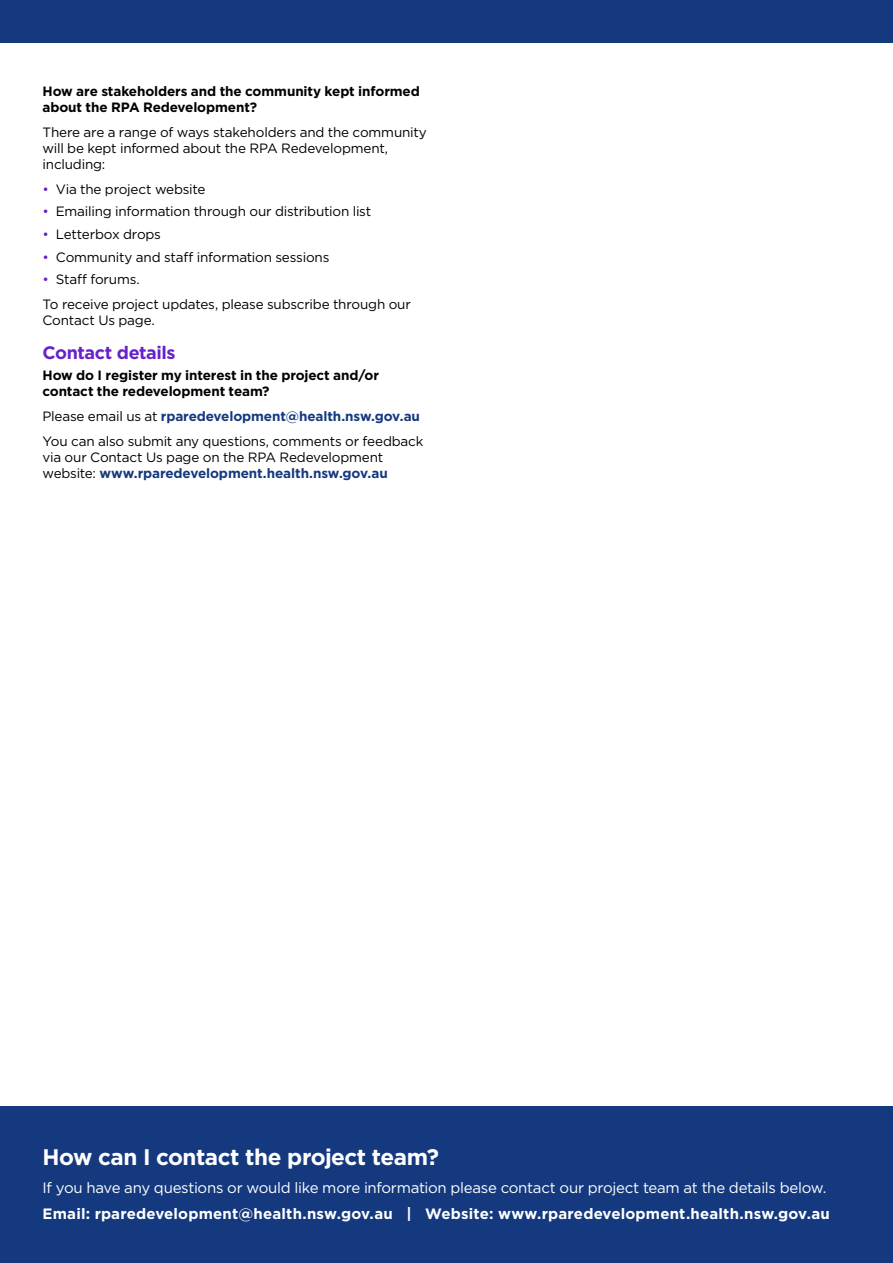
<style>
.page{position:relative;width:893px;height:1263px;background:#fff}
.page>*{position:absolute;margin:0;border:0;box-sizing:border-box;transform-origin:0 0}
.t1{font:700 22.5px "Gotham";letter-spacing:-.02em;color:#fff}
.t2{font:700 18px "Gotham";letter-spacing:-.02em;color:#6522c9}
.t3{font:15px "Gotham";letter-spacing:-.02em;color:#fff}
.t4{font:700 15px "Gotham";letter-spacing:.01em;color:#fff}
.t5{font:13.5px/16.2px "Gotham";letter-spacing:-.015em;color:#000}
.t6{font:700 13.5px/16.2px "Gotham";letter-spacing:-.01em;color:#000}
.s1{color:#6522c9}
.s2{font-weight:700;color:#15397f}
</style>
<div class="page">
<div style="left:0;top:0;width:893px;height:43px;background:#15397f"></div>
<div style="left:0;top:1107px;width:893px;height:156px;background:#15397f"></div>
<p class="t6" style="left:43px;top:83px;width:379px">How are stakeholders and the community kept informed about the RPA Redevelopment?</p>
<p class="t5" style="left:43px;top:124px;width:386px">There are a range of ways stakeholders and the community will be kept informed about the RPA Redevelopment, including:</p>
<p class="t5" style="left:43px;top:181px;width:164px"><span class="s1">•</span> Via the project website</p>
<p class="t5" style="left:43px;top:203px;width:330px"><span class="s1">•</span> Emailing information through our distribution list</p>
<p class="t5" style="left:43px;top:226px;width:120px"><span class="s1">•</span> Letterbox drops</p>
<p class="t5" style="left:43px;top:248px;width:288px"><span class="s1">•</span> Community and staff information sessions</p>
<p class="t5" style="left:43px;top:267px;width:370px;line-height:24.8px"><span class="s1">•</span> Staff forums.<br>To receive project updates, please subscribe through our</p>
<p class="t5" style="left:43px;top:312px;width:114px">Contact Us page.</p>
<h2 class="t2" style="left:43px;top:341px;width:135px">Contact details</h2>
<p class="t6" style="left:43px;top:367px;width:338px">How do I register my interest in the project and/or contact the redevelopment team?</p>
<p class="t5" style="left:43px;top:403px;width:382px;line-height:24.8px">Please email us at <span class="s2">rparedevelopment@health.nsw.gov.au<br></span>You can also submit any questions, comments or feedback</p>
<p class="t5" style="left:43px;top:449px;width:347px">via our Contact Us page on the RPA Redevelopment website: <span class="s2">www.rparedevelopment.health.nsw.gov.au</span></p>
<h1 class="t1" style="left:43px;top:1142px;width:398px">How can I contact the project team?</h1>
<p class="t3" style="left:43px;top:1178px;width:785px">If you have any questions or would like more information please contact our project team at the details below.</p>
<p class="t4" style="left:43px;top:1204px;width:789px">Email: rparedevelopment@health.nsw.gov.au | Website: www.rparedevelopment.health.nsw.gov.au</p>
</div>
